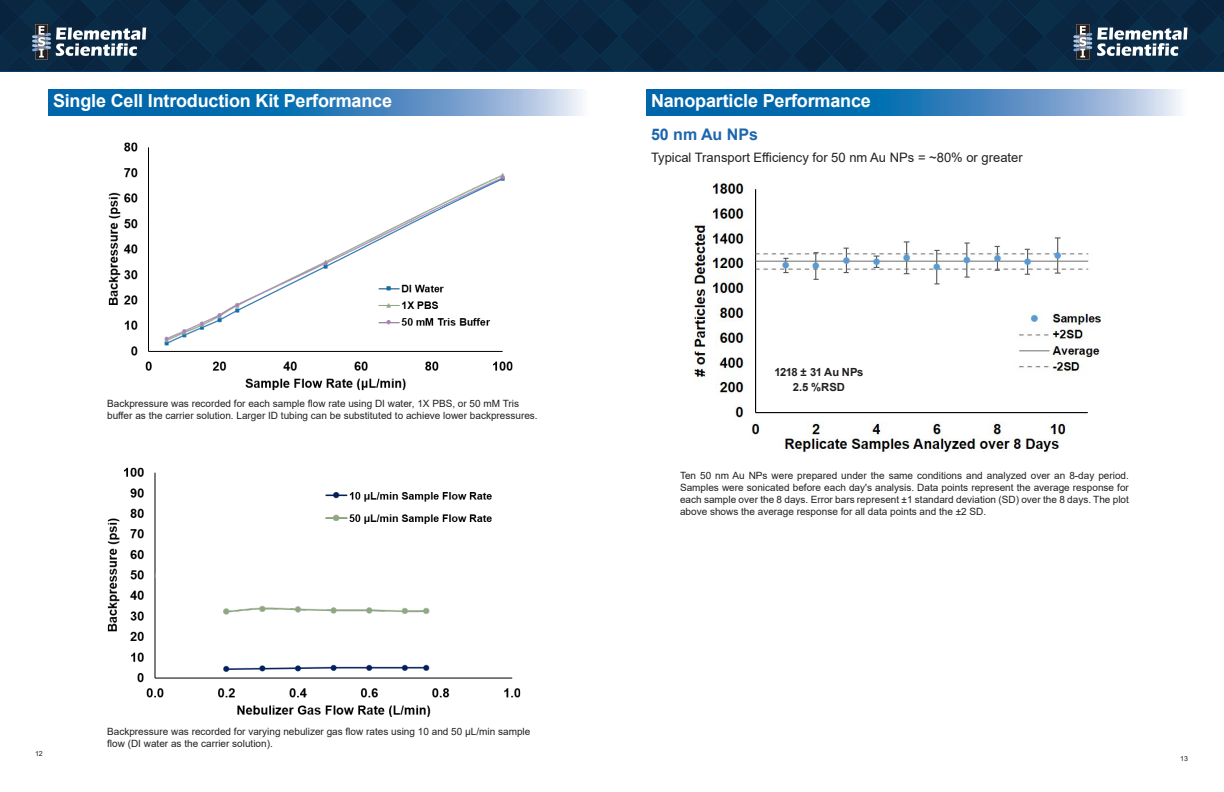
<style>
.page{position:relative;width:1224px;height:792px;background:#fff}
.page>*{position:absolute;margin:0;border:0;box-sizing:border-box;transform-origin:0 0}
.Main_Point_headline_in_blue_bar{font:700 18px "Arial";letter-spacing:-.01em;color:#fff}
.Body_Copy{font:700 16px "Arial";color:#1d66ad}
.Body_Copy-2{font:13px "Arial";color:#231f20}
.Brochure_Title{font:700 11.2px "Arial";letter-spacing:-.03em;color:#231f20}
.Figure_Caption{font:10px/12px "Arial";color:#231f20}
.t1{font:7px "Arial";color:#231f20}
</style>
<div class="page">
<svg style="left:0;top:0;width:1224px;height:72px;background:#102e49"></svg>
<svg style="left:48px;top:90px;width:535px;height:26px;background:#3c86be"></svg>
<img style="left:690px;top:182px;width:413px;height:271px">
<svg style="left:646px;top:90px;width:535px;height:26px;background:#3c86be"></svg>
<img style="left:108px;top:142px;width:405px;height:249px">
<img style="left:107px;top:467px;width:414px;height:250px">
<p class="Main_Point_headline_in_blue_bar" style="left:53px;top:88px;width:341px">Single Cell Introduction Kit Performance</p>
<p class="Figure_Caption" style="left:107px;top:398px;width:432px">Backpressure was recorded for each sample flow rate using DI water, 1X PBS, or 50 mM Tris buffer as the carrier solution. Larger ID tubing can be substituted to achieve lower backpressures.</p>
<p class="t1" style="left:35px;top:749px;width:9px">12</p>
<p class="Figure_Caption" style="left:107px;top:726px;width:425px">Backpressure was recorded for varying nebulizer gas flow rates using 10 and 50 μL/min sample flow (DI water as the carrier solution).</p>
<p class="Main_Point_headline_in_blue_bar" style="left:651px;top:88px;width:221px">Nanoparticle Performance</p>
<p class="Body_Copy" style="left:651px;top:123px;width:108px">50 nm Au NPs</p>
<p class="Body_Copy-2" style="left:651px;top:148px;width:373px">Typical Transport Efficiency for 50 nm Au NPs = ~80% or greater</p>
<p class="Brochure_Title" style="left:774px;top:364px;width:91px">1218 ± 31 Au NPs</p>
<p class="Brochure_Title" style="left:793px;top:379px;width:54px">2.5 %RSD</p>
<p class="Figure_Caption" style="left:680px;top:469px;width:450px;text-align:justify">Ten 50 nm Au NPs were prepared under the same conditions and analyzed over an 8-day period.<br>Samples were sonicated before each day's analysis. Data points represent the average response for each sample over the 8 days. Error bars represent ±1 standard deviation (SD) over the 8 days. The plot above shows the average response for all data points and the ±2 SD.</p>
<p class="t1" style="left:1180px;top:754px;width:9px">13</p>
</div>
